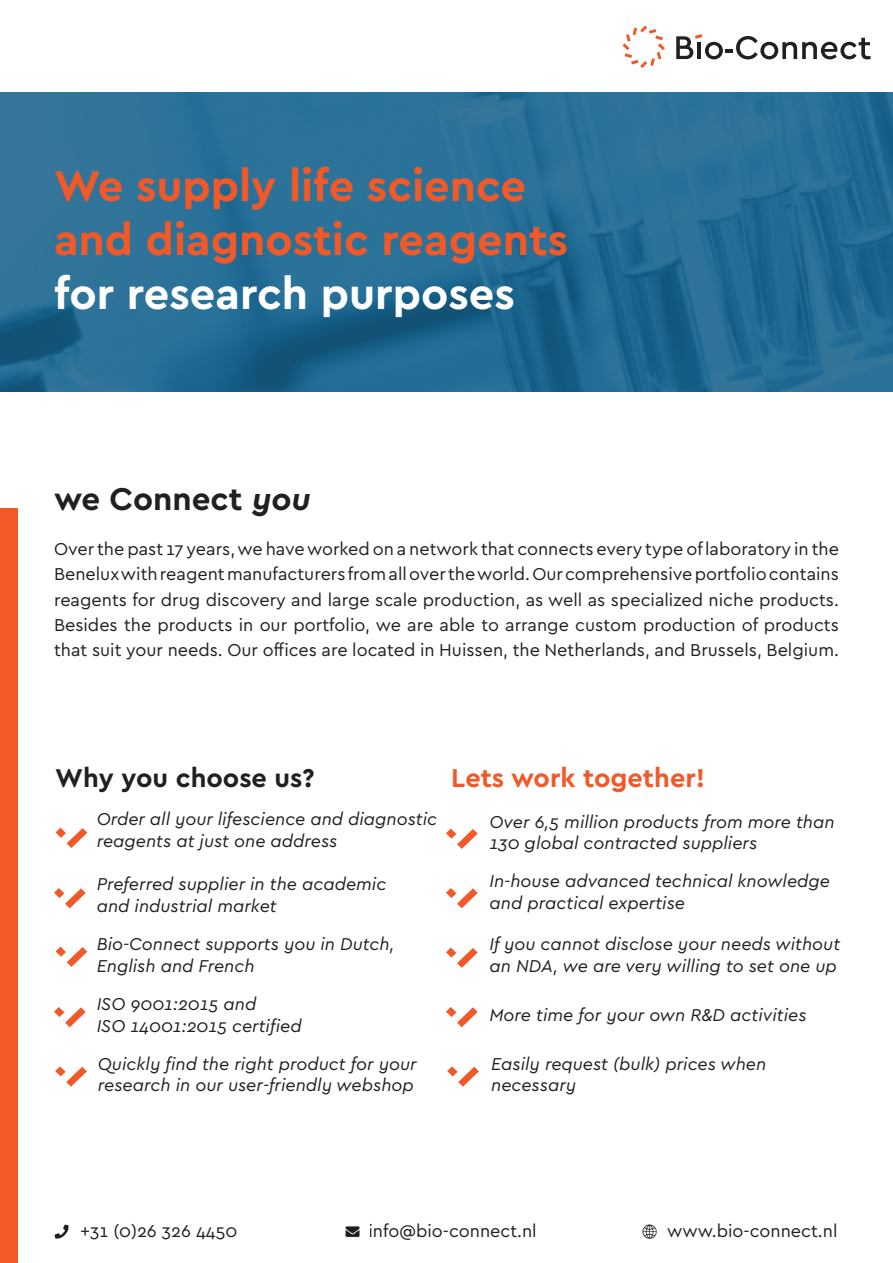
<style>
.page{position:relative;width:893px;height:1263px;background:#fff}
.page>*{position:absolute;margin:0;border:0;box-sizing:border-box;transform-origin:0 0}
.Cera_GR{font:700 45px/54px "Cera GR";color:#f15929}
.Cera_GR-2{font:700 33px "Cera GR";color:#231f20}
.Cera_GR-3{font:700 27px "Cera GR";color:#f15929}
.Cera_GR-4{font:700 27px "Cera GR";color:#231f20}
.Cera_GR-5{font:italic 18px/21.6px "Cera GR";color:#231f20}
.Cera_GR-6{font:18px/25.2px "Cera GR";color:#231f20;text-align:justify}
.s1{color:#fff}
.s2{font-style:italic}
</style>
<div class="page">
<img style="left:0;top:92px;width:893px;height:299px">
<div style="left:0;top:509px;width:17px;height:754px;background:#f15929"></div>
<svg style="left:622px;top:26px;width:43px;height:42px"></svg>
<svg style="left:676px;top:34px;width:194px;height:25px"></svg>
<img style="left:345px;top:1226px;width:15px;height:12px">
<img style="left:54px;top:1224px;width:15px;height:15px">
<img style="left:642px;top:1224px;width:15px;height:15px">
<svg style="left:67px;top:828px;width:20px;height:20px"></svg>
<svg style="left:56px;top:828px;width:10px;height:10px"></svg>
<svg style="left:67px;top:947px;width:20px;height:20px"></svg>
<svg style="left:56px;top:947px;width:10px;height:10px"></svg>
<svg style="left:65px;top:888px;width:21px;height:20px"></svg>
<svg style="left:54px;top:888px;width:10px;height:10px"></svg>
<svg style="left:65px;top:1007px;width:21px;height:20px"></svg>
<svg style="left:54px;top:1007px;width:10px;height:10px"></svg>
<svg style="left:66px;top:1067px;width:21px;height:20px"></svg>
<svg style="left:55px;top:1066px;width:11px;height:10px"></svg>
<svg style="left:457px;top:829px;width:21px;height:20px"></svg>
<svg style="left:446px;top:829px;width:10px;height:10px"></svg>
<svg style="left:457px;top:948px;width:21px;height:20px"></svg>
<svg style="left:446px;top:947px;width:10px;height:11px"></svg>
<svg style="left:457px;top:888px;width:21px;height:20px"></svg>
<svg style="left:446px;top:888px;width:10px;height:10px"></svg>
<svg style="left:457px;top:1007px;width:21px;height:20px"></svg>
<svg style="left:446px;top:1007px;width:10px;height:10px"></svg>
<svg style="left:458px;top:1067px;width:21px;height:20px"></svg>
<svg style="left:447px;top:1066px;width:11px;height:10px"></svg>
<p class="Cera_GR" style="left:54px;top:159px;width:516px">We supply life science and diagnostic reagents <span class="s1">for research purposes</span></p>
<p class="Cera_GR-2" style="left:54px;top:480px;width:258px">we Connect <span class="s2">you</span></p>
<p class="Cera_GR-6" style="left:54px;top:537px;width:786px">Over the past 17 years, we have worked on a network that connects every type of laboratory in the Benelux with reagent manufacturers from all over the world. Our comprehensive portfolio contains reagents for drug discovery and large scale production, as well as specialized niche products.<br>Besides the products in our portfolio, we are able to arrange custom production of products that suit your needs. Our offices are located in Huissen, the Netherlands, and Brussels, Belgium.</p>
<p class="Cera_GR-4" style="left:55px;top:762px;width:261px">Why you choose us?</p>
<p class="Cera_GR-3" style="left:451px;top:762px;width:255px">Lets work together!</p>
<p class="Cera_GR-5" style="left:97px;top:809px;width:342px">Order all your lifescience and diagnostic reagents at just one address</p>
<p class="Cera_GR-5" style="left:97px;top:873px;width:291px">Preferred supplier in the academic and industrial market</p>
<p class="Cera_GR-5" style="left:97px;top:933px;width:299px">Bio-Connect supports you in Dutch,<br>English and French</p>
<p class="Cera_GR-5" style="left:97px;top:993px;width:207px">ISO 9001:2015 and<br>ISO 14001:2015 certified</p>
<p class="Cera_GR-5" style="left:98px;top:1053px;width:320px">Quickly find the right product for your research in our user-friendly webshop</p>
<p class="Cera_GR-5" style="left:489px;top:811px;width:347px">Over 6,5 million products from more than<br>130 global contracted suppliers</p>
<p class="Cera_GR-5" style="left:489px;top:870px;width:342px">In-house advanced technical knowledge and practical expertise</p>
<p class="Cera_GR-5" style="left:489px;top:933px;width:352px">If you cannot disclose your needs without an NDA, we are very willing to set one up</p>
<p class="Cera_GR-5" style="left:489px;top:1004px;width:319px">More time for your own R&amp;D activities</p>
<p class="Cera_GR-5" style="left:491px;top:1053px;width:277px">Easily request (bulk) prices when necessary</p>
<p class="Cera_GR-6" style="left:80px;top:1218px;width:159px">+31 (0)26 326 4450</p>
<p class="Cera_GR-6" style="left:368px;top:1218px;width:170px">info@bio-connect.nl</p>
<p class="Cera_GR-6" style="left:667px;top:1218px;width:172px">www.bio-connect.nl</p>
</div>
